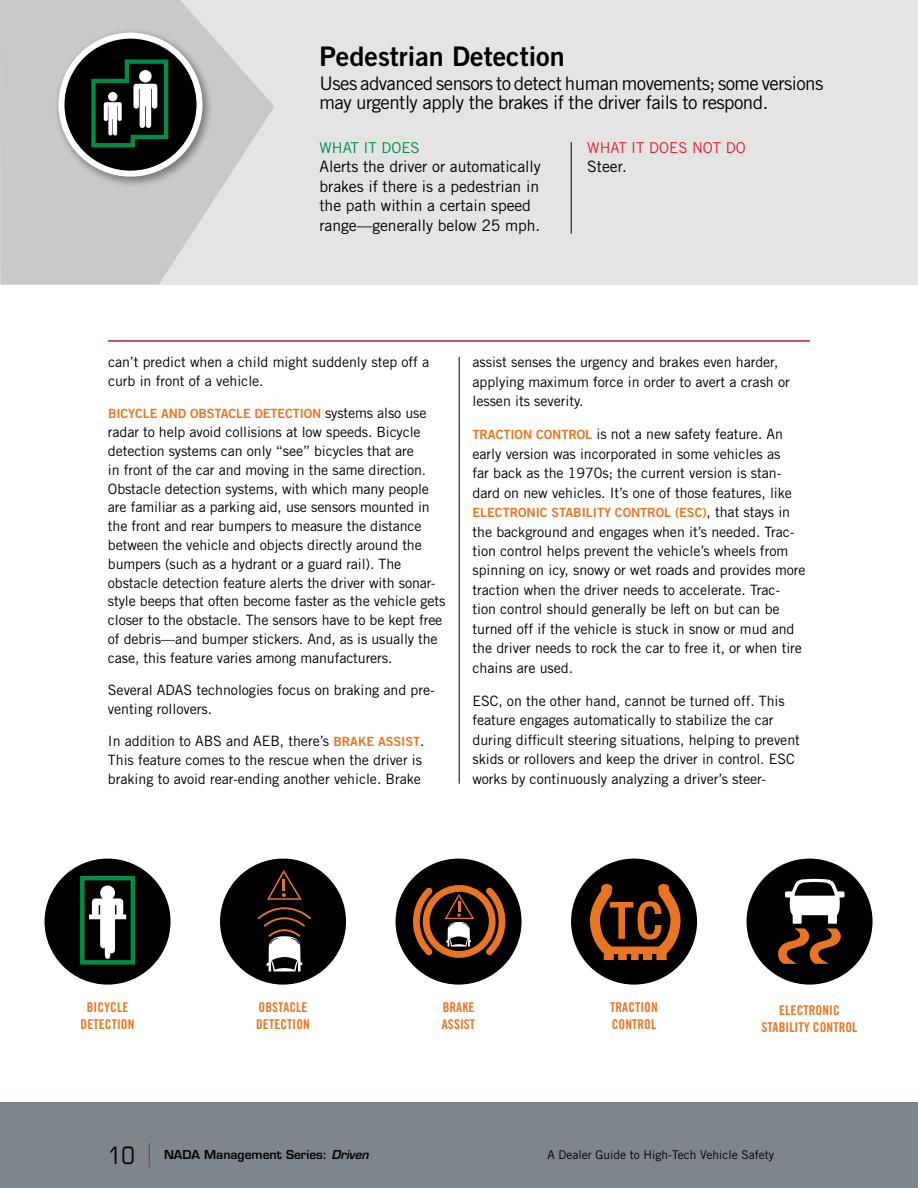
<style>
.page{position:relative;width:918px;height:1188px;background:#fff}
.page>*{position:absolute;margin:0;border:0;box-sizing:border-box;transform-origin:0 0}
.t1{font:27px "Trade Gothic LT Std Bd 2";color:#000}
.t2{font:18.75px/19.5px "Trade Gothic LT Std";letter-spacing:-.03em;color:#000}
.t3{font:15.75px/19.5px "Trade Gothic LT Std";letter-spacing:-.005em;color:#000}
.t4{font:15px "Trade Gothic LT Std";color:#e61e2c}
.t5{font:15px "Trade Gothic LT Std";color:#008d45}
.t6{font:14.25px/18.8px "Trade Gothic LT Std";letter-spacing:-.005em;color:#000}
.t7{font:13.5px/16.2px "Trade Gothic LT Std Bd Cn 20";letter-spacing:.005em;color:#ec7624}
.t8{font:12.75px "Trade Gothic LT Std Bd 2";letter-spacing:-.01em;color:#ec7624}
.t9{font:12px "Trade Gothic LT Std";color:#000}
.t10{font:600 12px "Eurostile LT Std";color:#000}
.s1{font-family:"Trade Gothic LT Std";font-size:14.25px;color:#000}
.s2{font-family:"Trade Gothic LT Std Bd 2";font-size:12.75px;color:#ec7624}
.s3{font-weight:400;font-stretch:condensed;font-size:24px}
.s4{font-family:"Helvetica Neue LT Std";font-weight:100;font-size:24px;color:#b22029}
.s5{font-style:italic}
</style>
<div class="page">
<div style="left:0;top:0;width:918px;height:284px;background:#e5e4e5"></div>
<svg style="left:0;top:0;width:274px;height:284px;fill:#c8c9cb"></svg>
<hr style="left:459px;top:357px;width:1px;height:427px;background:#000">
<hr style="left:108px;top:340px;width:702px;height:2px;background:#b22029">
<div style="left:0;top:1102px;width:918px;height:86px;background:#7e868c"></div>
<div style="left:45px;top:859px;width:126px;height:126px;background:#000;border-radius:50%"></div>
<div style="left:89px;top:915px;width:37px;height:4px;border:4px solid #fff"></div>
<svg style="left:92px;top:886px;width:31px;height:73px"></svg>
<div style="left:80px;top:876px;width:55px;height:89px;border:4px solid #008d45"></div>
<div style="left:220px;top:859px;width:126px;height:126px;background:#000;border-radius:50%"></div>
<svg style="left:267px;top:870px;width:35px;height:30px"></svg>
<svg style="left:258px;top:907px;width:53px;height:64px"></svg>
<div style="left:396px;top:859px;width:126px;height:126px;background:#000;border-radius:50%"></div>
<svg style="left:413px;top:885px;width:92px;height:73px"></svg>
<div style="left:571px;top:859px;width:126px;height:126px;background:#000;border-radius:50%"></div>
<svg style="left:590px;top:884px;width:91px;height:76px"></svg>
<div style="left:747px;top:859px;width:126px;height:126px;background:#000;border-radius:50%"></div>
<svg style="left:778px;top:879px;width:67px;height:85px"></svg>
<div style="left:53px;top:28px;width:161px;height:160px;background:#000;opacity:.4"></div>
<div style="left:58px;top:33px;width:144px;height:144px;background:#fff;border-radius:50%"></div>
<div style="left:64px;top:39px;width:132px;height:132px;background:#000;border-radius:50%"></div>
<svg style="left:91px;top:59px;width:77px;height:88px"></svg>
<hr style="left:571px;top:142px;width:1px;height:92px;background:#000">
<h1 class="t1" style="left:320px;top:39px;width:247px">Pedestrian Detection</h1>
<h2 class="t2" style="left:320px;top:73px;width:506px">Uses advanced sensors to detect human movements; some versions may urgently apply the brakes if the driver fails to respond.</h2>
<p class="t5" style="left:320px;top:138px;width:102px">WHAT IT DOES</p>
<p class="t3" style="left:320px;top:157px;width:223px">Alerts the driver or automatically brakes if there is a pedestrian in the path within a certain speed range—generally below 25 mph.</p>
<p class="t4" style="left:587px;top:138px;width:160px">WHAT IT DOES NOT DO</p>
<p class="t3" style="left:587px;top:157px;width:41px">Steer.</p>
<p class="t6" style="left:108px;top:353px;width:323px">can’t predict when a child might suddenly step off a curb in front of a vehicle.</p>
<p class="t8" style="left:108px;top:406px;width:320px">BICYCLE AND OBSTACLE DETECTION <span class="s1">systems also use</span></p>
<p class="t6" style="left:108px;top:423px;width:339px">radar to help avoid collisions at low speeds. Bicycle detection systems can only “see” bicycles that are<br>in front of the car and moving in the same direction.<br>Obstacle detection systems, with which many people are familiar as a parking aid, use sensors mounted in the front and rear bumpers to measure the distance between the vehicle and objects directly around the bumpers (such as a hydrant or a guard rail). The obstacle detection feature alerts the driver with sonar&shy;style beeps that often become faster as the vehicle gets closer to the obstacle. The sensors have to be kept free of debris—and bumper stickers. And, as is usually the case, this feature varies among manufacturers.</p>
<p class="t6" style="left:108px;top:680px;width:328px">Several ADAS technologies focus on braking and pre&shy;venting rollovers.</p>
<p class="t6" style="left:108px;top:731px;width:318px">In addition to ABS and AEB, there’s <span class="s2">BRAKE ASSIST</span>.<br>This feature comes to the rescue when the driver is braking to avoid rear-ending another vehicle. Brake</p>
<p class="t6" style="left:472px;top:352px;width:319px;line-height:19.5px">assist senses the urgency and brakes even harder, applying maximum force in order to avert a crash or lessen its severity.</p>
<p class="t6" style="left:472px;top:424px;width:321px;line-height:19.5px"><span class="s2">TRACTION CONTROL</span> is not a new safety feature. An early version was incorporated in some vehicles as far back as the 1970s; the current version is stan&shy;dard on new vehicles. It’s one of those features, like</p>
<p class="t8" style="left:472px;top:505px;width:319px">ELECTRONIC STABILITY CONTROL (ESC)<span class="s1">, that stays in</span></p>
<p class="t6" style="left:473px;top:522px;width:335px;line-height:19.5px">the background and engages when it’s needed. Trac&shy;tion control helps prevent the vehicle’s wheels from spinning on icy, snowy or wet roads and provides more traction when the driver needs to accelerate. Trac&shy;tion control should generally be left on but can be turned off if the vehicle is stuck in snow or mud and the driver needs to rock the car to free it, or when tire chains are used.</p>
<p class="t6" style="left:473px;top:691px;width:329px;line-height:19.5px">ESC, on the other hand, cannot be turned off. This feature engages automatically to stabilize the car during difficult steering situations, helping to prevent skids or rollovers and keep the driver in control. ESC works by continuously analyzing a driver’s steer-</p>
<p class="t7" style="left:81px;top:999px;width:55px;text-align:center">BICYCLE<br>DETECTION</p>
<p class="t7" style="left:256px;top:999px;width:55px">OBSTACLE<br>DETECTION</p>
<p class="t7" style="left:442px;top:999px;width:35px">BRAKE<br>ASSIST</p>
<p class="t7" style="left:610px;top:999px;width:49px">TRACTION<br>CONTROL</p>
<p class="t7" style="left:761px;top:1002px;width:98px;text-align:center">ELECTRONIC<br>STABILITY CONTROL</p>
<p class="t10" style="left:108px;top:1147px;width:262px"><span class="s3">10</span> <span class="s4">|</span> NADA Management Series: <span class="s5">Driven</span></p>
<p class="t9" style="left:548px;top:1148px;width:228px">A Dealer Guide to High-Tech Vehicle Safety</p>
</div>
